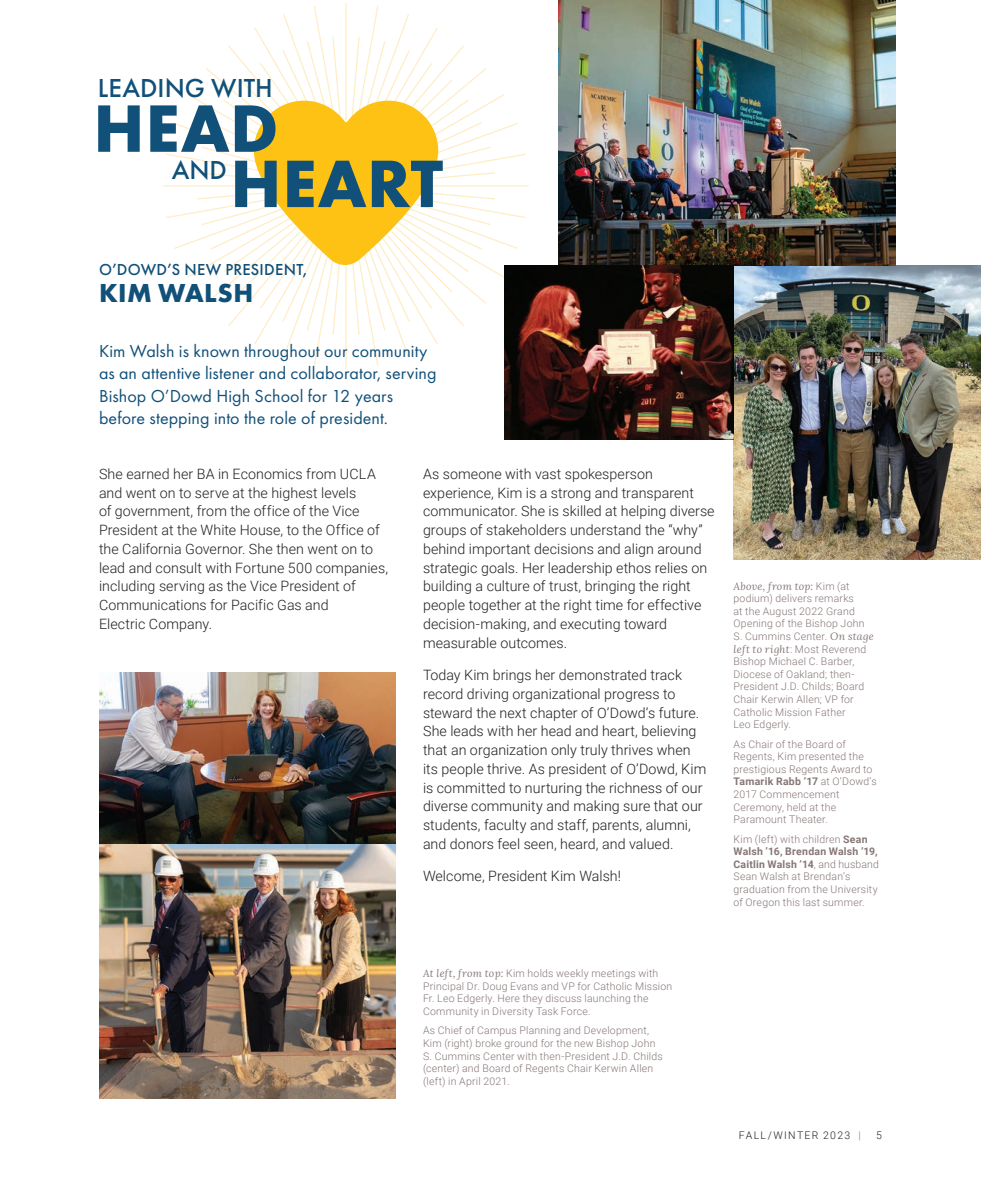
<style>
.page{position:relative;width:981px;height:1184px;background:#fff}
.page>*{position:absolute;margin:0;border:0;box-sizing:border-box;transform-origin:0 0}
.t1{font:700 69.45px "Futura PT";color:#105079}
.t2{font:500 27px "Futura PT";color:#105079}
.t3{font:700 27px "Futura PT";color:#105079}
.t4{font:18px/22.5px "Futura PT";letter-spacing:.005em;color:#105079}
.t5{font:500 16.5px "Futura PT";letter-spacing:.015em;color:#105079}
.t6{font:300 14.25px/18.8px "Roboto";letter-spacing:.005em;color:#231f20}
.t7{font:300 10.5px/12.6px "Roboto";letter-spacing:.02em;color:#877676}
.t8{font:italic 10.5px "Lora";letter-spacing:.03em;color:#877676}
.t9{font:300 10.5px "Roboto";letter-spacing:.125em;color:#231f20}
.s1{font-family:"Roboto";font-weight:300;font-style:normal}
.s2{font-family:"Lora";font-weight:400;font-style:italic}
.s3{font-weight:700}
.s4{color:#877676}
</style>
<div class="page">
<svg style="left:164px;top:3px;width:365px;height:365px"></svg>
<img style="left:734px;top:265px;width:247px;height:295px">
<img style="left:99px;top:672px;width:297px;height:426px">
<img style="left:558px;top:0;width:338px;height:265px">
<img style="left:504px;top:265px;width:230px;height:174px">
<h2 class="t2" style="left:98px;top:72px;width:176px">LEADING WITH</h2>
<h1 class="t1" style="left:93px;top:84px;width:186px">HEAD</h1>
<h2 class="t2" style="left:172px;top:154px;width:57px">AND</h2>
<h1 class="t1" style="left:230px;top:139px;width:214px">HEART</h1>
<p class="t5" style="left:99px;top:259px;width:209px">O’DOWD’S NEW PRESIDENT,</p>
<h2 class="t3" style="left:99px;top:275px;width:156px">KIM WALSH</h2>
<p class="t4" style="left:99px;top:339px;width:339px">Kim Walsh is known throughout our community as an attentive listener and collaborator, serving Bishop O’Dowd High School for 12 years before stepping into the role of president.</p>
<p class="t6" style="left:99px;top:464px;width:291px">She earned her BA in Economics from UCLA and went on to serve at the highest levels<br>of government, from the office of the Vice President at the White House, to the Office of the California Governor. She then went on to lead and consult with Fortune 500 companies, including serving as the Vice President of Communications for Pacific Gas and<br>Electric Company.</p>
<p class="t6" style="left:423px;top:464px;width:293px">As someone with vast spokesperson experience, Kim is a strong and transparent communicator. She is skilled at helping diverse groups of stakeholders understand the “why” behind important decisions and align around strategic goals. Her leadership ethos relies on building a culture of trust, bringing the right people together at the right time for effective decision-making, and executing toward measurable outcomes.</p>
<p class="t6" style="left:423px;top:665px;width:285px">Today Kim brings her demonstrated track record driving organizational progress to steward the next chapter of O’Dowd’s future.<br>She leads with her head and heart, believing that an organization only truly thrives when its people thrive. As president of O’Dowd, Kim is committed to nurturing the richness of our diverse community and making sure that our students, faculty and staff, parents, alumni, and donors feel seen, heard, and valued.</p>
<p class="t6" style="left:423px;top:866px;width:200px">Welcome, President Kim Walsh!</p>
<p class="t8" style="left:734px;top:578px;width:118px">Above, from top: <span class="s1">Kim (at</span></p>
<p class="t7" style="left:734px;top:591px;width:142px">podium) delivers remarks<br>at the August 2022 Grand<br>Opening of the Bishop John<br>S. Cummins Center. <span class="s2">On stage left to right</span>: Most Reverend<br>Bishop Michael C. Barber,<br>Diocese of Oakland; then-<br>President J.D. Childs; Board<br>Chair Kerwin Allen; VP for<br>Catholic Mission Father<br>Leo Edgerly.</p>
<p class="t7" style="left:734px;top:737px;width:145px">As Chair of the Board of<br>Regents, Kim presented the prestigious Regents Award to<br><span class="s3">Tamarik Rabb ’17</span> at O’Dowd’s<br>2017 Commencement<br>Ceremony, held at the<br>Paramount Theater.</p>
<p class="t7" style="left:734px;top:832px;width:147px">Kim (left) with children <span class="s3">Sean<br>Walsh ’16, Brendan Walsh ’19,<br>Caitlin Walsh ’14</span>, and husband<br>Sean Walsh at Brendan’s graduation from the University of Oregon this last summer.</p>
<p class="t7" style="left:423px;top:966px;width:251px"><span class="s2">At left, from top:</span> Kim holds weekly meetings with Principal Dr. Doug Evans and VP for Catholic Mission Fr. Leo Edgerly. Here they discuss launching the Community in Diversity Task Force.</p>
<p class="t7" style="left:423px;top:1024px;width:241px">As Chief of Campus Planning and Development, Kim (right) broke ground for the new Bishop John S. Cummins Center with then-President J.D. Childs (center) and Board of Regents Chair Kerwin Allen (left) in April 2021.</p>
<p class="t9" style="left:739px;top:1127px;width:123px">FALL/WINTER 2023 <span class="s4">|</span></p>
<p class="t9" style="left:876px;top:1127px;width:7px">5</p>
</div>
